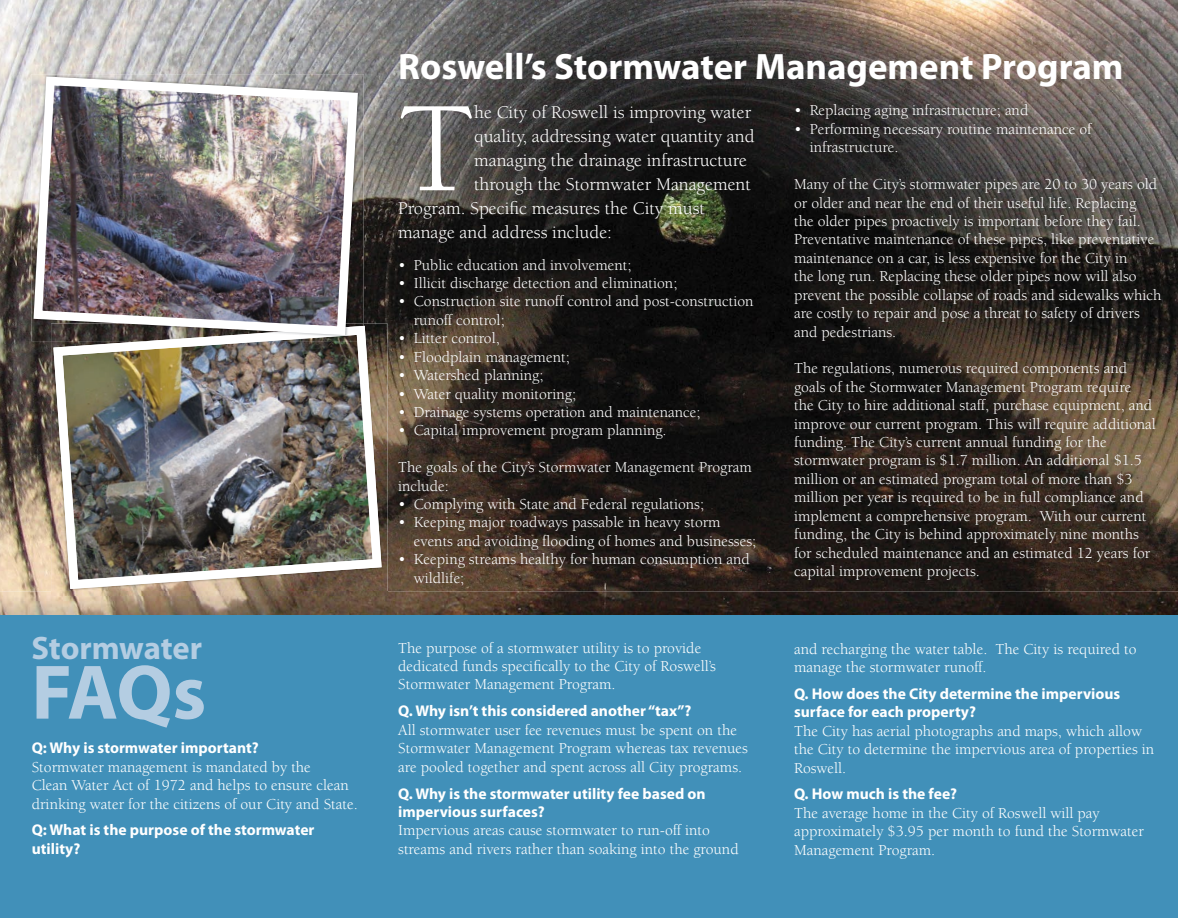
<style>
.page{position:relative;width:1178px;height:918px;background:#fff}
.page>*{position:absolute;margin:0;border:0;box-sizing:border-box;transform-origin:0 0}
.t1{font:132.15px "Berkeley";color:#fff}
.t2{font:700 77.85px "Myriad Pro";color:#b4cde2}
.t3{font:700 36.9px "Myriad Pro";color:#fff}
.t4{font:700 32.55px "Myriad Pro";letter-spacing:-.005em;color:#b4cde2}
.t5{font:18.45px "Berkeley";color:#fff}
.t6{font:15.6px/18.5px "Berkeley";color:#fff}
.t7{font:700 15.6px/18.5px "Myriad Pro";color:#fff}
.s1{font-family:"Myriad Pro";font-weight:700}
</style>
<div class="page">
<img style="left:0;top:0;width:1177px;height:616px">
<div style="left:0;top:616px;width:1177px;height:302px;background:#4190b9"></div>
<img style="left:51px;top:324px;width:336px;height:272px">
<img style="left:53px;top:326px;width:328px;height:263px">
<img style="left:146px;top:326px;width:217px;height:15px">
<img style="left:29px;top:72px;width:333px;height:268px">
<p class="t4" style="left:31px;top:627px;width:172px">Stormwater</p>
<p class="t2" style="left:31px;top:642px;width:176px">FAQs</p>
<p class="t6" style="left:32px;top:740px;width:327px"><span class="s1">Q: Why is stormwater important?<br></span>Stormwater management is mandated by the<br>Clean Water Act of 1972 and helps to ensure clean drinking water for the citizens of our City and State.</p>
<p class="t7" style="left:32px;top:820px;width:284px">Q: What is the purpose of the stormwater utility?</p>
<p class="t3" style="left:398px;top:42px;width:726px">Roswell’s Stormwater Management Program</p>
<p class="t1" style="left:398px;top:79px;width:77px">T</p>
<p class="t5" style="left:474px;top:103px;width:278px">he City of Roswell is improving water</p>
<p class="t6" style="left:794px;top:102px;width:236px">• Replacing aging infrastructure; and</p>
<p class="t6" style="left:809px;top:120px;width:283px;text-indent:-16px">• Performing necessary routine maintenance of infrastructure.</p>
<p class="t6" style="left:794px;top:175px;width:369px">Many of the City’s stormwater pipes are 20 to 30 years old or older and near the end of their useful life. Replacing<br>the older pipes proactively is important before they fail.<br>Preventative maintenance of these pipes, like preventative maintenance on a car, is less expensive for the City in<br>the long run. Replacing these older pipes now will also prevent the possible collapse of roads and sidewalks which are costly to repair and pose a threat to safety of drivers and pedestrians.</p>
<p class="t6" style="left:794px;top:360px;width:363px">The regulations, numerous required components and goals of the Stormwater Management Program require<br>the City to hire additional staff, purchase equipment, and improve our current program. This will require additional funding. The City’s current annual funding for the stormwater program is $1.7 million. An additional $1.5 million or an estimated program total of more than $3 million per year is required to be in full compliance and implement a comprehensive program. With our current funding, the City is behind approximately nine months for scheduled maintenance and an estimated 12 years for capital improvement projects.</p>
<p class="t5" style="left:474px;top:127px;width:282px">quality, addressing water quantity and</p>
<p class="t5" style="left:474px;top:151px;width:274px">managing the drainage infrastructure</p>
<p class="t5" style="left:474px;top:175px;width:278px">through the Stormwater Management</p>
<p class="t5" style="left:398px;top:199px;width:308px">Program. Specific measures the City must</p>
<p class="t5" style="left:398px;top:223px;width:215px">manage and address include:</p>
<p class="t6" style="left:398px;top:256px;width:235px">• Public education and involvement;</p>
<p class="t6" style="left:398px;top:274px;width:280px">• Illicit discharge detection and elimination;</p>
<p class="t6" style="left:414px;top:293px;width:341px;text-indent:-16px">• Construction site runoff control and post-construction runoff control;</p>
<p class="t6" style="left:398px;top:329px;width:103px">• Litter control,</p>
<p class="t6" style="left:398px;top:348px;width:173px">• Floodplain management;</p>
<p class="t6" style="left:398px;top:366px;width:147px">• Watershed planning;</p>
<p class="t6" style="left:398px;top:385px;width:179px">• Water quality monitoring;</p>
<p class="t6" style="left:398px;top:403px;width:304px">• Drainage systems operation and maintenance;</p>
<p class="t6" style="left:398px;top:422px;width:270px">• Capital improvement program planning.</p>
<p class="t6" style="left:398px;top:458px;width:355px">The goals of the City’s Stormwater Management Program include:</p>
<p class="t6" style="left:398px;top:495px;width:307px">• Complying with State and Federal regulations;</p>
<p class="t6" style="left:414px;top:514px;width:344px;text-indent:-16px">• Keeping major roadways passable in heavy storm events and avoiding flooding of homes and businesses;</p>
<p class="t6" style="left:414px;top:551px;width:337px;text-indent:-16px">• Keeping streams healthy for human consumption and wildlife;</p>
<p class="t6" style="left:398px;top:639px;width:319px">The purpose of a stormwater utility is to provide dedicated funds specifically to the City of Roswell’s<br>Stormwater Management Program.</p>
<p class="t6" style="left:398px;top:703px;width:351px"><span class="s1">Q. Why isn’t this considered another “tax”?<br></span>All stormwater user fee revenues must be spent on the Stormwater Management Program whereas tax revenues are pooled together and spent across all City programs.</p>
<p class="t6" style="left:398px;top:785px;width:342px"><span class="s1">Q. Why is the stormwater utility fee based on impervious surfaces?<br></span>Impervious areas cause stormwater to run-off into streams and rivers rather than soaking into the ground</p>
<p class="t6" style="left:794px;top:640px;width:344px">and recharging the water table. The City is required to manage the stormwater runoff.</p>
<p class="t6" style="left:794px;top:685px;width:362px"><span class="s1">Q. How does the City determine the impervious surface for each property?<br></span>The City has aerial photographs and maps, which allow the City to determine the impervious area of properties in Roswell.</p>
<p class="t6" style="left:794px;top:786px;width:351px"><span class="s1">Q. How much is the fee?<br></span>The average home in the City of Roswell will pay approximately $3.95 per month to fund the Stormwater Management Program.</p>
</div>
